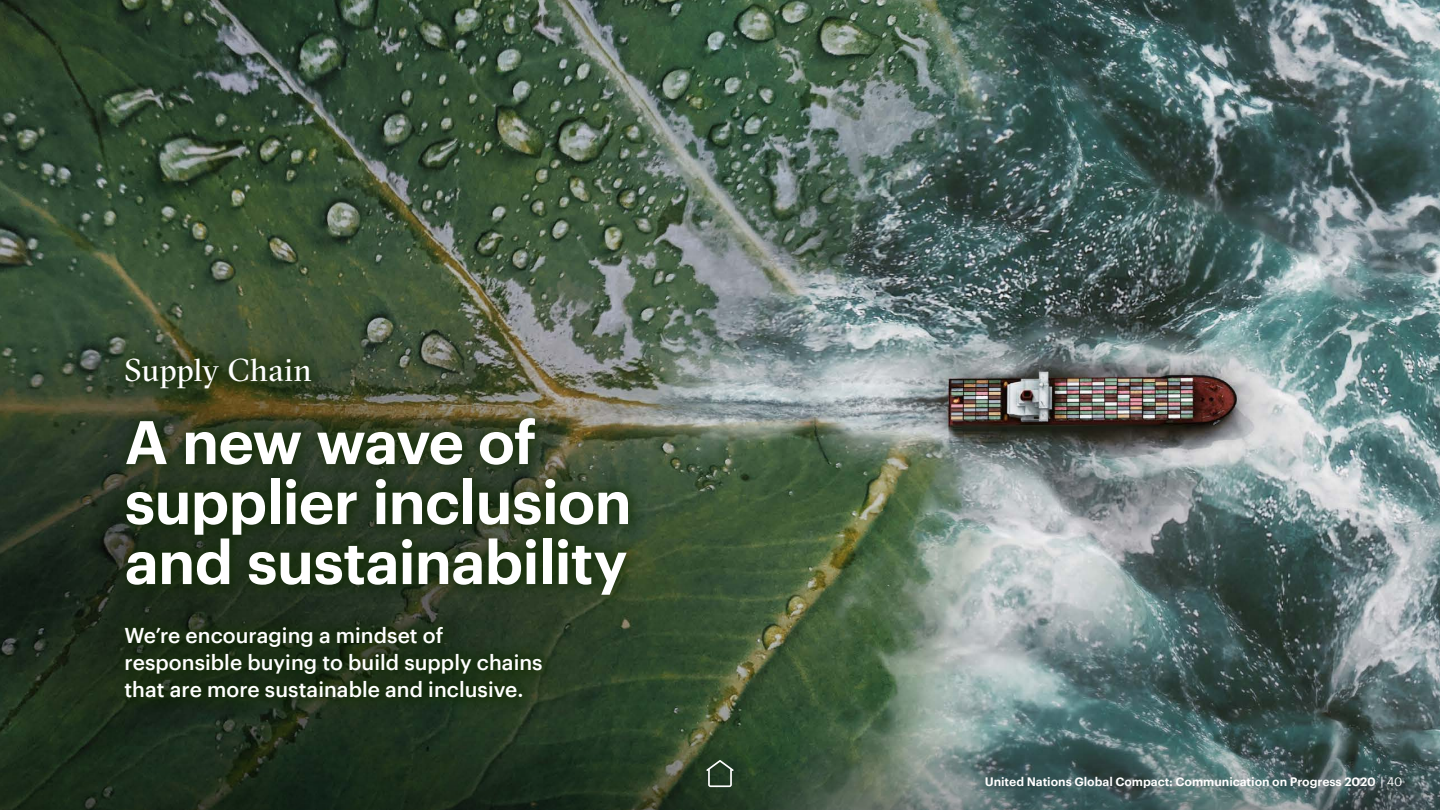
<style>
.page{position:relative;width:1440px;height:810px;background:#fff}
.page>*{position:absolute;margin:0;border:0;box-sizing:border-box;transform-origin:0 0}
.Medium_Headline_1{font:600 60px/60px "Graphik";letter-spacing:-.02em;color:#fff}
.Medium_Headline_1-2{font:31.5px "GT Sectra Fine";letter-spacing:.01em;color:#fff}
.Medium_Headline_1-3{font:500 21px/27px "Graphik";color:#fff}
.t1{font:600 12px "Graphik";letter-spacing:-.005em;color:#fff}
.s1{font-weight:400}
</style>
<div class="page">
<img style="left:0;top:0;width:1440px;height:731px">
<svg style="left:0;top:731px;width:1440px;height:79px;background:#364a3f"></svg>
<div style="left:113px;top:402px;width:533px;height:208px;background:#0f2b00;opacity:.7"></div>
<div style="left:111px;top:613px;width:447px;height:100px;background:#0f2b00;opacity:.7"></div>
<div style="left:112px;top:343px;width:216px;height:61px;background:#0f2b00;opacity:.7"></div>
<svg style="left:706px;top:760px;width:28px;height:27px"></svg>
<p class="Medium_Headline_1-2" style="left:124px;top:352px;width:189px">Supply Chain</p>
<p class="Medium_Headline_1" style="left:124px;top:407px;width:509px">A new wave of supplier inclusion and sustainability</p>
<p class="Medium_Headline_1-3" style="left:124px;top:621px;width:420px">We’re encouraging a mindset of responsible buying to build supply chains that are more sustainable and inclusive.</p>
<p class="t1" style="left:985px;top:772px;width:419px">United Nations Global Compact: Communication on Progress 2020 <span class="s1">| 40</span></p>
</div>
